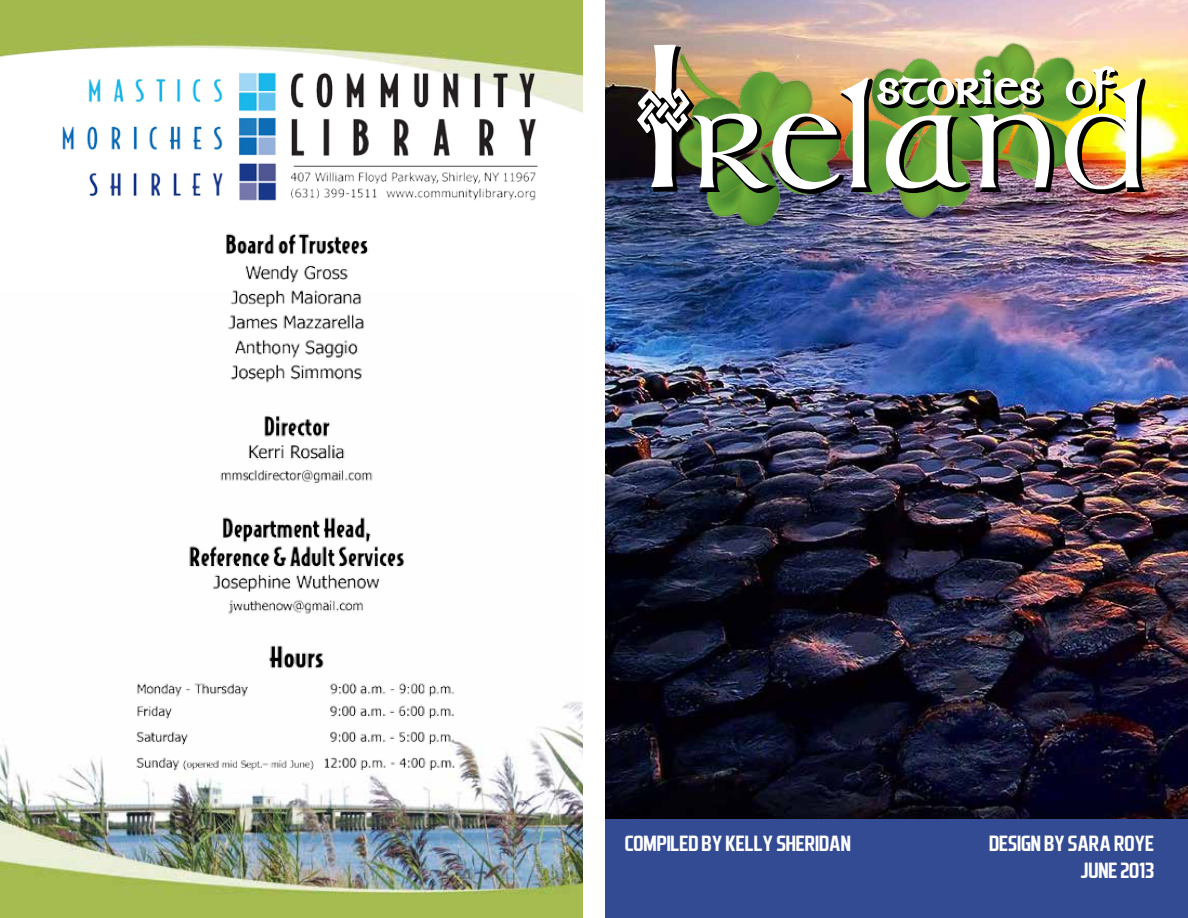
<style>
.page{position:relative;width:1188px;height:918px;background:#fff}
.page>*{position:absolute;margin:0;border:0;box-sizing:border-box;transform-origin:0 0}
.t1{font:183.15px "Celtic Knots";color:#fff}
.t2{font:59.25px "Celtic Knots";color:#fff}
.t3{font:22.5px/27px "Aero Matics";letter-spacing:-.005em;color:#fff;text-align:right}
</style>
<div class="page">
<img style="left:605px;top:0;width:583px;height:819px">
<div style="left:604px;top:819px;width:584px;height:99px;background:#334b93"></div>
<img style="left:0;top:702px;width:583px;height:216px">
<img style="left:1px;top:0;width:582px;height:113px">
<img style="left:55px;top:66px;width:486px;height:135px">
<img style="left:120px;top:233px;width:350px;height:563px">
<img style="left:1056px;top:0;width:78px;height:226px">
<img style="left:1056px;top:5px;width:17px;height:286px">
<img style="left:637px;top:0;width:419px;height:383px">
<img style="left:1065px;top:45px;width:83px;height:151px">
<h1 class="t1" style="left:635px;top:21px;width:516px">Ireland</h1>
<h2 class="t2" style="left:878px;top:49px;width:237px">stories of</h2>
<p class="t3" style="left:625px;top:829px;width:228px">COMPILED BY KELLY SHERIDAN</p>
<p class="t3" style="left:989px;top:829px;width:166px">DESIGN BY SARA ROYE<br>JUNE 2013</p>
</div>
